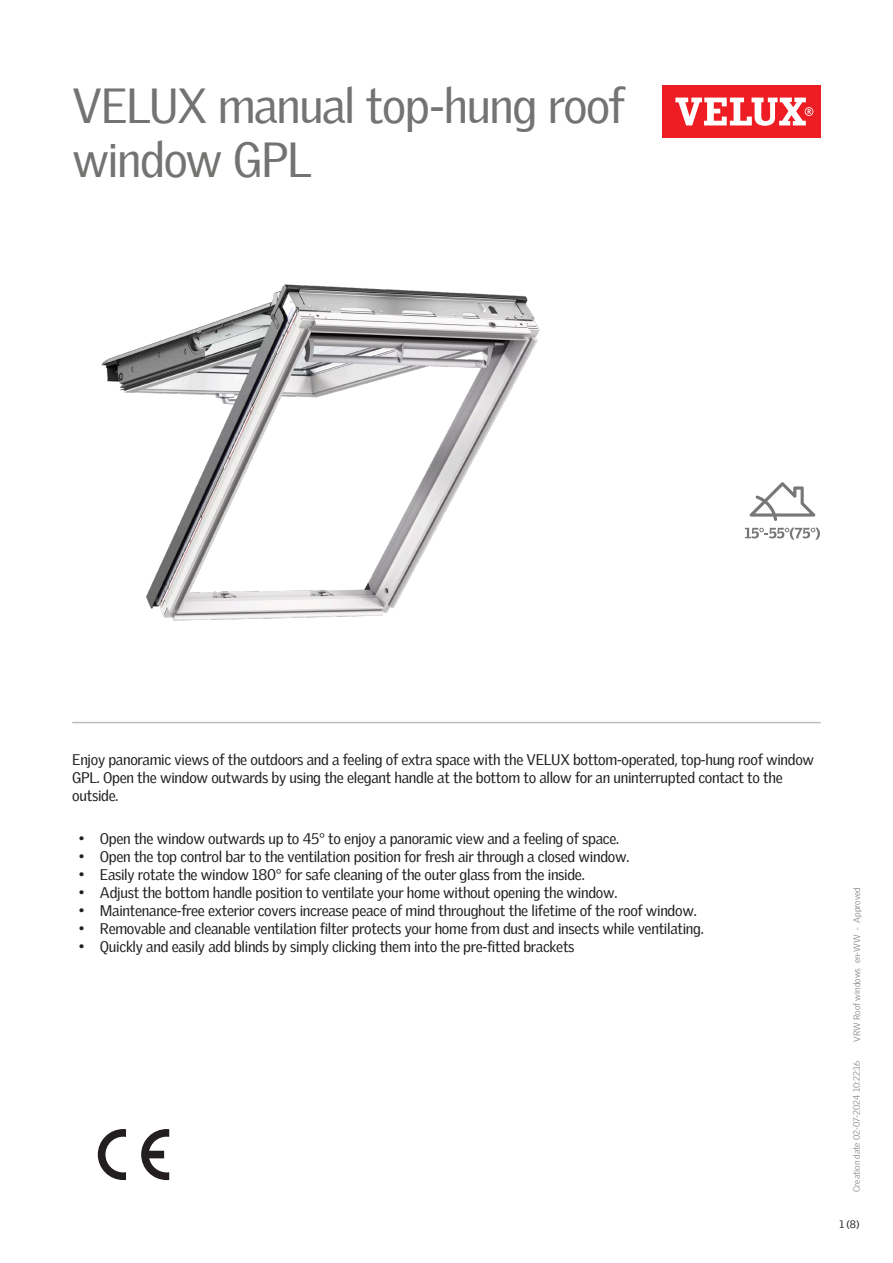
<style>
.page{position:relative;width:893px;height:1263px;background:#fff}
.page>*{position:absolute;margin:0;border:0;box-sizing:border-box;transform-origin:0 0}
.Headline{font:48px/54px "Velux Gothic";letter-spacing:-.03em;color:#737371}
.Body_Regular{font:15px/18px "Velux Gothic";letter-spacing:-.02em;color:#231f20}
.t1{font:10.5px "Velux Gothic";color:#231f20}
.t2{font:300 9px "Velux Gothic";color:#7c7e81}
</style>
<div class="page">
<div style="left:662px;top:85px;width:159px;height:53px;background:#ee1d23"></div>
<svg style="left:675px;top:98px;width:138px;height:28px"></svg>
<hr style="left:72px;top:722px;width:749px;height:1px;background:#bcbdbb">
<svg style="left:749px;top:482px;width:66px;height:39px"></svg>
<svg style="left:745px;top:528px;width:75px;height:12px"></svg>
<svg style="left:141px;top:1129px;width:28px;height:51px"></svg>
<svg style="left:98px;top:1129px;width:28px;height:51px"></svg>
<img style="left:101px;top:284px;width:439px;height:337px">
<p class="Headline" style="left:72px;top:74px;width:554px">VELUX manual top-hung roof window GPL</p>
<p class="Body_Regular" style="left:72px;top:749px;width:743px">Enjoy panoramic views of the outdoors and a feeling of extra space with the VELUX bottom-operated, top-hung roof window<br>GPL. Open the window outwards by using the elegant handle at the bottom to allow for an uninterrupted contact to the outside.</p>
<p class="Body_Regular" style="left:79px;top:828px;width:542px">• Open the window outwards up to 45° to enjoy a panoramic view and a feeling of space.</p>
<p class="Body_Regular" style="left:79px;top:846px;width:552px">• Open the top control bar to the ventilation position for fresh air through a closed window.</p>
<p class="Body_Regular" style="left:79px;top:864px;width:508px">• Easily rotate the window 180° for safe cleaning of the outer glass from the inside.</p>
<p class="Body_Regular" style="left:79px;top:882px;width:540px">• Adjust the bottom handle position to ventilate your home without opening the window.</p>
<p class="Body_Regular" style="left:79px;top:900px;width:619px">• Maintenance-free exterior covers increase peace of mind throughout the lifetime of the roof window.</p>
<p class="Body_Regular" style="left:79px;top:918px;width:627px">• Removable and cleanable ventilation filter protects your home from dust and insects while ventilating.</p>
<p class="Body_Regular" style="left:79px;top:936px;width:497px">• Quickly and easily add blinds by simply clicking them into the pre-fitted brackets</p>
<p class="t2" style="left:850px;top:1042px;width:156px;rotate:-90deg">VRW Roof windows en-WW - Approved</p>
<p class="t2" style="left:850px;top:1192px;width:133px;rotate:-90deg">Creation date 02-07-2024 10:22:16</p>
<p class="t1" style="left:839px;top:1216px;width:22px">1 (8)</p>
</div>
